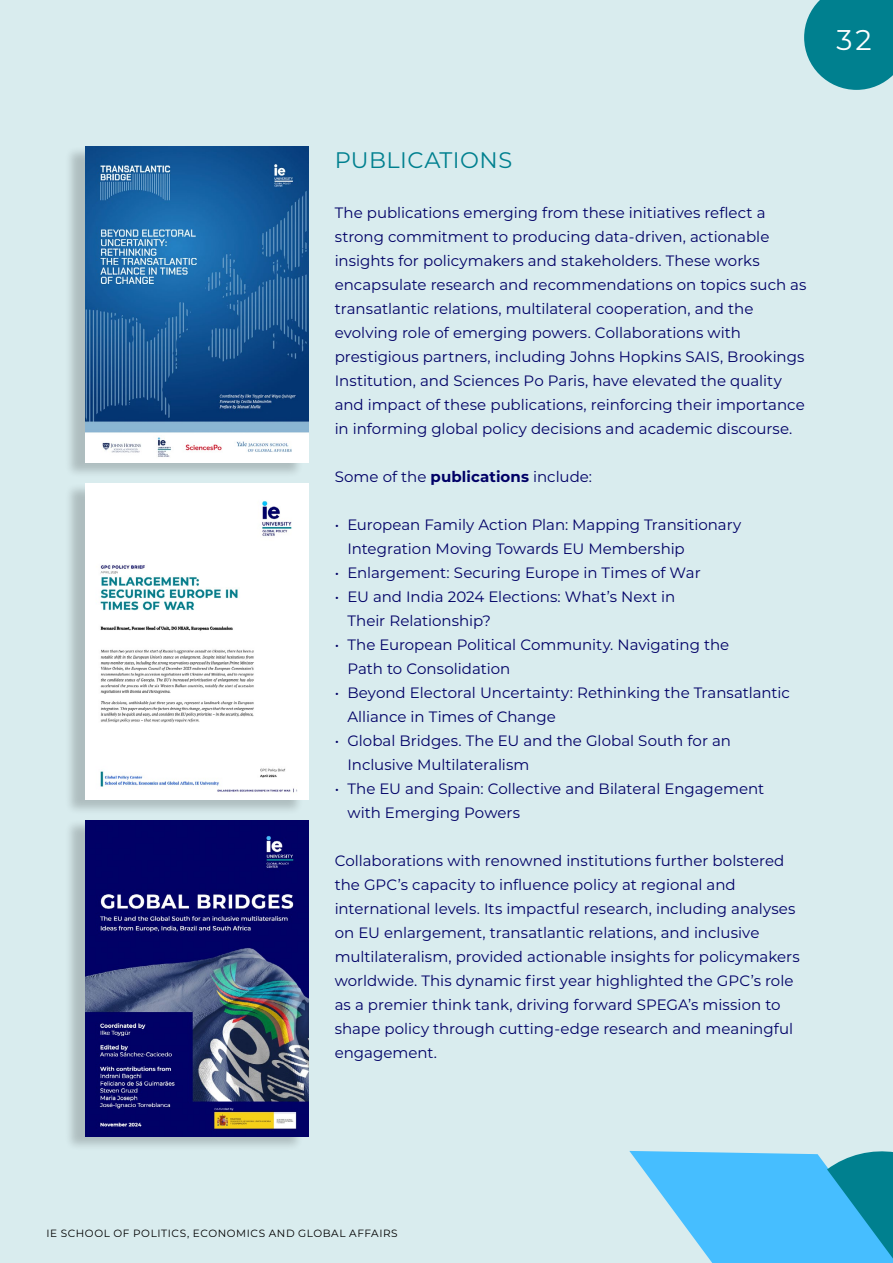
<style>
.page{position:relative;width:893px;height:1263px;background:#d9ecee}
.page>*{position:absolute;margin:0;border:0;box-sizing:border-box;transform-origin:0 0}
.t1{font:28.5px "Montserrat";color:#fff}
.t2{font:22.5px "Montserrat";letter-spacing:.02em;color:#00808f}
.t3{font:15px/24px "Montserrat";color:#006}
.t4{font:10.5px "Montserrat";letter-spacing:.055em;color:#000}
.s1{font-weight:700}
</style>
<div class="page">
<div style="left:64px;top:145px;width:239px;height:333px;background:#000;opacity:.2"></div>
<img style="left:85px;top:147px;width:223px;height:316px">
<div style="left:64px;top:482px;width:239px;height:333px;background:#000;opacity:.2"></div>
<img style="left:85px;top:483px;width:223px;height:316px">
<div style="left:64px;top:819px;width:239px;height:332px;background:#000;opacity:.2"></div>
<img style="left:85px;top:820px;width:223px;height:316px">
<svg style="left:629px;top:1151px;width:264px;height:112px"></svg>
<svg style="left:804px;top:0;width:89px;height:90px;background:#1a8c9a"></svg>
<h1 class="t1" style="left:837px;top:20px;width:36px">32</h1>
<h2 class="t2" style="left:335px;top:145px;width:179px">PUBLICATIONS</h2>
<p class="t3" style="left:335px;top:200px;width:473px">The publications emerging from these initiatives reflect a strong commitment to producing data-driven, actionable insights for policymakers and stakeholders. These works encapsulate research and recommendations on topics such as transatlantic relations, multilateral cooperation, and the evolving role of emerging powers. Collaborations with prestigious partners, including Johns Hopkins SAIS, Brookings Institution, and Sciences Po Paris, have elevated the quality and impact of these publications, reinforcing their importance in informing global policy decisions and academic discourse.</p>
<p class="t3" style="left:335px;top:464px;width:259px">Some of the <span class="s1">publications</span> include:</p>
<p class="t3" style="left:347px;top:512px;width:396px;text-indent:-13px">• European Family Action Plan: Mapping Transitionary<br>Integration Moving Towards EU Membership</p>
<p class="t3" style="left:335px;top:560px;width:367px">• Enlargement: Securing Europe in Times of War</p>
<p class="t3" style="left:347px;top:584px;width:329px;text-indent:-13px">• EU and India 2024 Elections: What’s Next in<br>Their Relationship?</p>
<p class="t3" style="left:347px;top:632px;width:383px;text-indent:-13px">• The European Political Community. Navigating the<br>Path to Consolidation</p>
<p class="t3" style="left:347px;top:680px;width:444px;text-indent:-13px">• Beyond Electoral Uncertainty: Rethinking the Transatlantic<br>Alliance in Times of Change</p>
<p class="t3" style="left:347px;top:728px;width:385px;text-indent:-13px">• Global Bridges. The EU and the Global South for an<br>Inclusive Multilateralism</p>
<p class="t3" style="left:347px;top:776px;width:418px;text-indent:-13px">• The EU and Spain: Collective and Bilateral Engagement with Emerging Powers</p>
<p class="t3" style="left:335px;top:848px;width:467px">Collaborations with renowned institutions further bolstered the GPC’s capacity to influence policy at regional and international levels. Its impactful research, including analyses on EU enlargement, transatlantic relations, and inclusive multilateralism, provided actionable insights for policymakers worldwide. This dynamic first year highlighted the GPC’s role as a premier think tank, driving forward SPEGA’s mission to shape policy through cutting-edge research and meaningful engagement.</p>
<p class="t4" style="left:46px;top:1226px;width:353px">IE SCHOOL OF POLITICS, ECONOMICS AND GLOBAL AFFAIRS</p>
</div>
